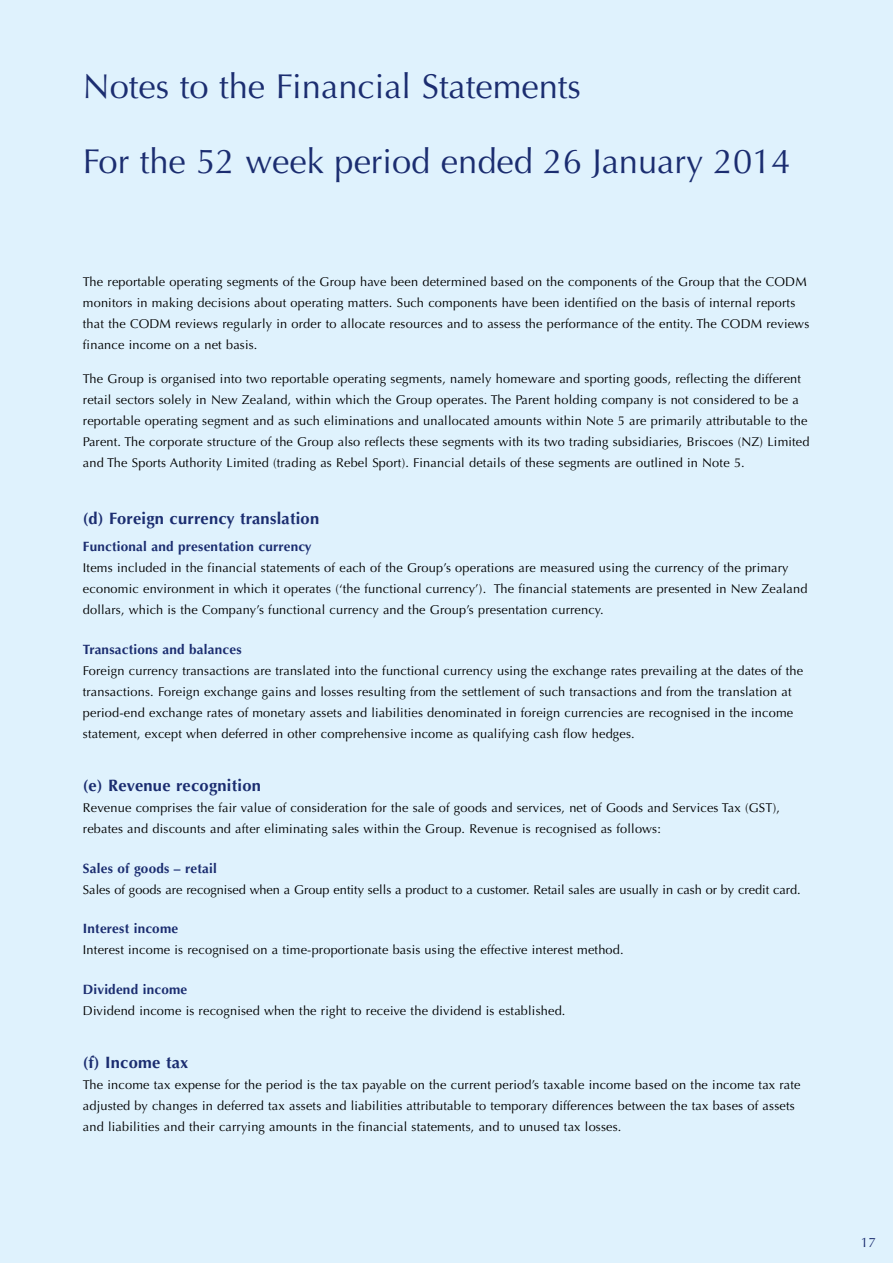
<style>
.page{position:relative;width:893px;height:1263px;background:#dff2fd}
.page>*{position:absolute;margin:0;border:0;box-sizing:border-box;transform-origin:0 0}
.t1{font:34.5px/75px "Optima LT Std";color:#1b2d70}
.t2{font:700 16.5px "Optima LT Std";letter-spacing:.015em;color:#1b2d70}
.t3{font:700 13.5px "Optima LT Std";letter-spacing:.015em;color:#1b2d70}
.t4{font:13.5px "Optima LT Std";color:#1b2d70}
.t5{font:12.75px/21px "Optima LT Std";letter-spacing:.015em;color:#000}
</style>
<div class="page">
<h1 class="t1" style="left:83px;top:49px;width:709px">Notes to the Financial Statements<br>For the 52 week period ended 26 January 2014</h1>
<p class="t5" style="left:83px;top:271px;width:728px">The reportable operating segments of the Group have been determined based on the components of the Group that the CODM monitors in making decisions about operating matters. Such components have been identified on the basis of internal reports that the CODM reviews regularly in order to allocate resources and to assess the performance of the entity. The CODM reviews finance income on a net basis.</p>
<p class="t5" style="left:83px;top:368px;width:728px">The Group is organised into two reportable operating segments, namely homeware and sporting goods, reflecting the different retail sectors solely in New Zealand, within which the Group operates. The Parent holding company is not considered to be a reportable operating segment and as such eliminations and unallocated amounts within Note 5 are primarily attributable to the Parent. The corporate structure of the Group also reflects these segments with its two trading subsidiaries, Briscoes (NZ) Limited and The Sports Authority Limited (trading as Rebel Sport). Financial details of these segments are outlined in Note 5.</p>
<p class="t2" style="left:83px;top:509px;width:238px">(d) Foreign currency translation</p>
<p class="t3" style="left:83px;top:539px;width:230px">Functional and presentation currency</p>
<p class="t5" style="left:83px;top:557px;width:726px">Items included in the financial statements of each of the Group’s operations are measured using the currency of the primary economic environment in which it operates (‘the functional currency’). The financial statements are presented in New Zealand dollars, which is the Company’s functional currency and the Group’s presentation currency.</p>
<p class="t3" style="left:83px;top:641px;width:160px">Transactions and balances</p>
<p class="t5" style="left:83px;top:660px;width:722px">Foreign currency transactions are translated into the functional currency using the exchange rates prevailing at the dates of the transactions. Foreign exchange gains and losses resulting from the settlement of such transactions and from the translation at period-end exchange rates of monetary assets and liabilities denominated in foreign currencies are recognised in the income statement, except when deferred in other comprehensive income as qualifying cash flow hedges.</p>
<p class="t2" style="left:83px;top:776px;width:180px">(e) Revenue recognition</p>
<p class="t5" style="left:83px;top:797px;width:699px">Revenue comprises the fair value of consideration for the sale of goods and services, net of Goods and Services Tax (GST), rebates and discounts and after eliminating sales within the Group. Revenue is recognised as follows:</p>
<p class="t3" style="left:83px;top:860px;width:135px">Sales of goods – retail</p>
<p class="t5" style="left:83px;top:879px;width:717px">Sales of goods are recognised when a Group entity sells a product to a customer. Retail sales are usually in cash or by credit card.</p>
<p class="t3" style="left:83px;top:921px;width:97px">Interest income</p>
<p class="t5" style="left:83px;top:939px;width:540px">Interest income is recognised on a time-proportionate basis using the effective interest method.</p>
<p class="t3" style="left:83px;top:981px;width:106px">Dividend income</p>
<p class="t5" style="left:83px;top:1000px;width:482px">Dividend income is recognised when the right to receive the dividend is established.</p>
<p class="t2" style="left:83px;top:1053px;width:107px">(f) Income tax</p>
<p class="t5" style="left:83px;top:1074px;width:719px">The income tax expense for the period is the tax payable on the current period’s taxable income based on the income tax rate adjusted by changes in deferred tax assets and liabilities attributable to temporary differences between the tax bases of assets and liabilities and their carrying amounts in the financial statements, and to unused tax losses.</p>
<p class="t4" style="left:861px;top:1234px;width:17px">17</p>
</div>
